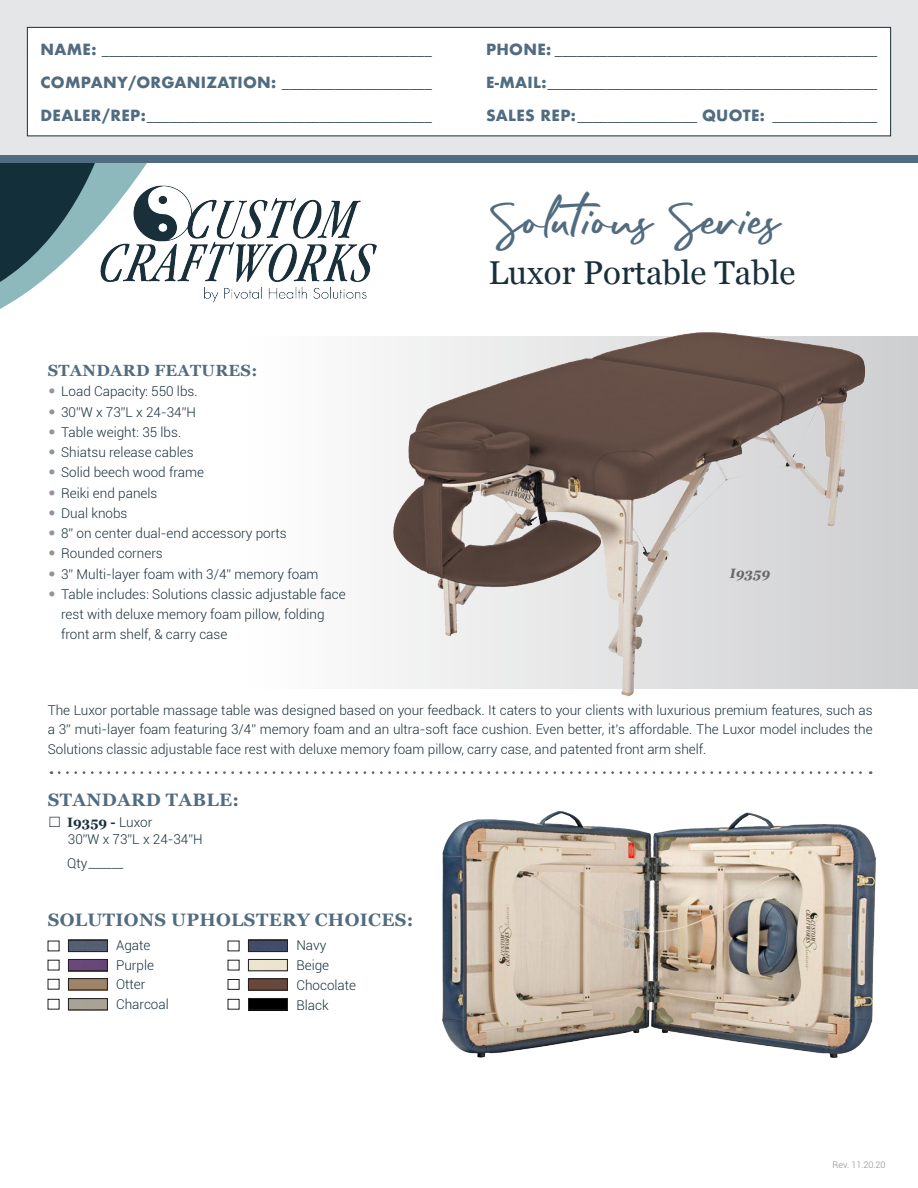
<style>
.page{position:relative;width:918px;height:1188px;background:#fff}
.page>*{position:absolute;margin:0;border:0;box-sizing:border-box;transform-origin:0 0}
.Feature_Header{font:37.5px "Rafttel Script DEMO Regular";color:#516c80}
.Feature_Header-2{font:33px "Georgia";color:#192f3a}
.t1{font:700 18px "Georgia";letter-spacing:.02em;color:#516c80}
.t2{font:700 16.2px "Georgia";letter-spacing:.02em;color:#516c80}
.t3{font:700 15px "Minion Pro";color:#192f3a}
.t4{font:700 15px "Futura";letter-spacing:.02em;color:#516c80}
.Table_Specs_Text{font:300 13.5px/19.8px "Roboto";color:#192f3a;text-align:justify}
.t5{font:700 13.5px "Georgia";color:#192f3a}
.t6{font:italic 700 13.5px "Georgia";color:#656666}
.t7{font:300 9px "Roboto";color:#88898e}
.s1{font-family:"Futura";color:#516c80}
.s2{font-family:"Minion Pro";color:#192f3a}
.s3{font-family:"Futura";color:#939598}
.s4{font-family:"Roboto";font-weight:300}
</style>
<div class="page">
<img style="left:70px;top:942px;width:36px;height:8px">
<div style="left:68px;top:940px;width:40px;height:12px;border:1px solid #231f20"></div>
<img style="left:70px;top:961px;width:36px;height:8px">
<div style="left:68px;top:959px;width:40px;height:12px;border:1px solid #231f20"></div>
<img style="left:70px;top:980px;width:36px;height:8px">
<div style="left:68px;top:978px;width:40px;height:12px;border:1px solid #231f20"></div>
<div style="left:68px;top:998px;width:40px;height:12px;border:1px solid #231f20"></div>
<div style="left:48px;top:979px;width:11px;height:11px;border:1px solid #231f20"></div>
<div style="left:48px;top:999px;width:11px;height:11px;border:1px solid #231f20"></div>
<img style="left:250px;top:942px;width:36px;height:8px">
<div style="left:248px;top:940px;width:40px;height:12px;border:1px solid #231f20"></div>
<div style="left:248px;top:959px;width:40px;height:12px;border:1px solid #231f20"></div>
<img style="left:250px;top:980px;width:36px;height:8px">
<div style="left:248px;top:978px;width:40px;height:12px;border:1px solid #231f20"></div>
<div style="left:228px;top:979px;width:11px;height:11px;border:1px solid #231f20"></div>
<div style="left:228px;top:999px;width:11px;height:11px;border:1px solid #231f20"></div>
<img style="left:250px;top:1000px;width:36px;height:8px">
<div style="left:248px;top:998px;width:40px;height:12px;border:1px solid #231f20"></div>
<img style="left:442px;top:811px;width:434px;height:247px">
<svg style="left:59px;top:771px;width:812px;height:3px"></svg>
<img style="left:383px;top:332px;width:535px;height:365px">
<svg style="left:0;top:162px;width:244px;height:147px"></svg>
<img style="left:80px;top:174px;width:297px;height:135px">
<div style="left:0;top:153px;width:918px;height:9px;background:#516c80"></div>
<div style="left:0;top:0;width:918px;height:154px;background:#e4e6e8"></div>
<div style="left:27px;top:27px;width:864px;height:109px;background:#fff;border:1px solid #192f3a"></div>
<p class="t3" style="left:40px;top:39px;width:393px"><span class="s1">NAME:</span> ____________________________________________</p>
<p class="t4" style="left:40px;top:71px;width:393px">COMPANY/ORGANIZATION: <span class="s2">____________________</span></p>
<p class="t3" style="left:40px;top:105px;width:393px"><span class="s1">DEALER/REP:</span>______________________________________</p>
<p class="t2" style="left:48px;top:358px;width:211px">STANDARD FEATURES:</p>
<p class="Table_Specs_Text" style="left:48px;top:381px;width:151px"><span class="s3">•</span> Load Capacity: 550 lbs.</p>
<p class="Table_Specs_Text" style="left:48px;top:402px;width:150px"><span class="s3">•</span> 30”W x 73”L x 24-34”H</p>
<p class="Table_Specs_Text" style="left:48px;top:422px;width:135px"><span class="s3">•</span> Table weight: 35 lbs.</p>
<p class="Table_Specs_Text" style="left:48px;top:442px;width:147px"><span class="s3">•</span> Shiatsu release cables</p>
<p class="Table_Specs_Text" style="left:48px;top:462px;width:158px"><span class="s3">•</span> Solid beech wood frame</p>
<p class="Table_Specs_Text" style="left:48px;top:483px;width:111px"><span class="s3">•</span> Reiki end panels</p>
<p class="Table_Specs_Text" style="left:48px;top:503px;width:81px"><span class="s3">•</span> Dual knobs</p>
<p class="Table_Specs_Text" style="left:48px;top:523px;width:241px"><span class="s3">•</span> 8” on center dual-end accessory ports</p>
<p class="Table_Specs_Text" style="left:48px;top:543px;width:117px"><span class="s3">•</span> Rounded corners</p>
<p class="Table_Specs_Text" style="left:48px;top:564px;width:272px"><span class="s3">•</span> 3” Multi-layer foam with 3/4” memory foam</p>
<p class="Table_Specs_Text" style="left:61px;top:584px;width:286px;line-height:20.2px;text-align:left;text-indent:-14px"><span class="s3">•</span> Table includes: Solutions classic adjustable face rest with deluxe memory foam pillow, folding front arm shelf, &amp; carry case</p>
<p class="t3" style="left:486px;top:39px;width:393px"><span class="s1">PHONE:</span> ___________________________________________</p>
<p class="t3" style="left:486px;top:72px;width:393px"><span class="s1">E-MAIL:</span>____________________________________________</p>
<p class="t3" style="left:486px;top:105px;width:393px"><span class="s1">SALES REP:</span>________________ <span class="s1">QUOTE:</span> ______________</p>
<p class="Feature_Header" style="left:488px;top:198px;width:293px">Solutions Series</p>
<p class="Feature_Header-2" style="left:488px;top:249px;width:309px">Luxor Portable Table</p>
<p class="t6" style="left:729px;top:563px;width:45px">I9359</p>
<p class="Table_Specs_Text" style="left:48px;top:699px;width:826px">The Luxor portable massage table was designed based on your feedback. It caters to your clients with luxurious premium features, such as a 3” muti-layer foam featuring 3/4” memory foam and an ultra-soft face cushion. Even better, it’s affordable. The Luxor model includes the Solutions classic adjustable face rest with deluxe memory foam pillow, carry case, and patented front arm shelf.</p>
<p class="t1" style="left:48px;top:786px;width:193px">STANDARD TABLE:</p>
<p class="t5" style="left:48px;top:813px;width:106px">□ I9359 - <span class="s4">Luxor</span></p>
<p class="Table_Specs_Text" style="left:68px;top:829px;width:136px">30”W x 73”L x 24-34”H</p>
<p class="Table_Specs_Text" style="left:67px;top:853px;width:58px">Qty______</p>
<p class="t1" style="left:48px;top:906px;width:367px">SOLUTIONS UPHOLSTERY CHOICES:</p>
<p class="Table_Specs_Text" style="left:116px;top:935px;width:36px">Agate</p>
<p class="Table_Specs_Text" style="left:116px;top:954px;width:39px">Purple</p>
<p class="Table_Specs_Text" style="left:116px;top:974px;width:31px">Otter</p>
<p class="Table_Specs_Text" style="left:116px;top:994px;width:54px">Charcoal</p>
<p class="Table_Specs_Text" style="left:296px;top:935px;width:31px">Navy</p>
<p class="Table_Specs_Text" style="left:296px;top:955px;width:34px">Beige</p>
<p class="Table_Specs_Text" style="left:296px;top:975px;width:61px">Chocolate</p>
<p class="Table_Specs_Text" style="left:296px;top:995px;width:34px">Black</p>
<p class="t7" style="left:833px;top:1158px;width:54px">Rev. 11.20.20</p>
</div>
